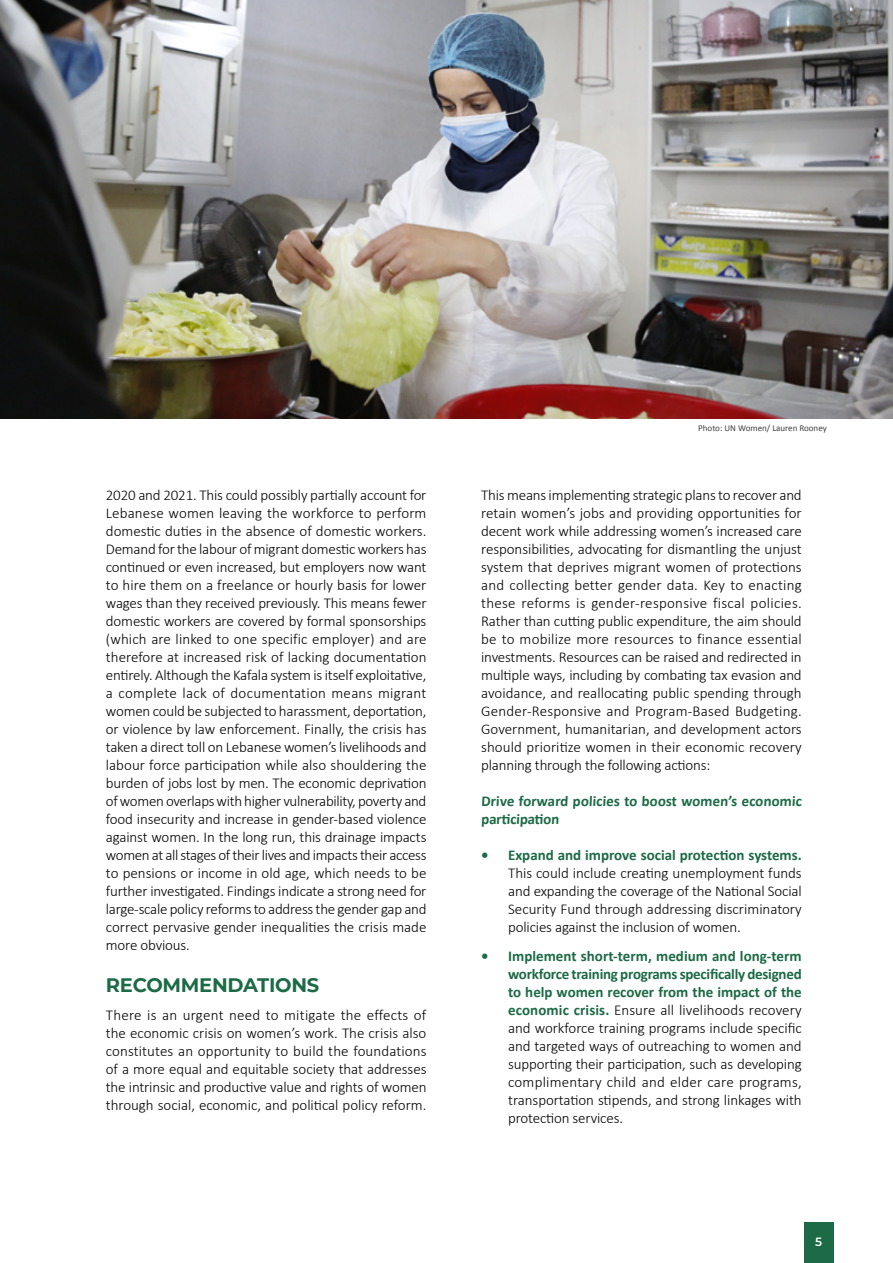
<style>
.page{position:relative;width:893px;height:1263px;background:#fff}
.page>*{position:absolute;margin:0;border:0;box-sizing:border-box;transform-origin:0 0}
.t1{font:700 19.5px "Montserrat";letter-spacing:-.015em;color:#1c6a46}
.t2{font:300 15px/18px "Calibri";letter-spacing:-.005em;color:#000;text-align:justify}
.t3{font:700 15px/18px "Calibri";color:#1c6a46}
.t4{font:600 12px "Montserrat";color:#fff}
.t5{font:9px "Calibri";color:#414042}
.s1{font-weight:700;color:#1c6a46}
</style>
<div class="page">
<img style="left:0;top:0;width:893px;height:419px">
<div style="left:804px;top:1222px;width:30px;height:41px;background:#1c6a46"></div>
<p class="t2" style="left:106px;top:486px;width:322px">2020 and 2021. This could possibly partially account for Lebanese women leaving the workforce to perform domestic duties in the absence of domestic workers.<br>Demand for the labour of migrant domestic workers has continued or even increased, but employers now want to hire them on a freelance or hourly basis for lower wages than they received previously. This means fewer domestic workers are covered by formal sponsorships (which are linked to one specific employer) and are therefore at increased risk of lacking documentation entirely. Although the Kafala system is itself exploitative, a complete lack of documentation means migrant women could be subjected to harassment, deportation, or violence by law enforcement. Finally, the crisis has taken a direct toll on Lebanese women’s livelihoods and labour force participation while also shouldering the burden of jobs lost by men. The economic deprivation of women overlaps with higher vulnerability, poverty and food insecurity and increase in gender-based violence against women. In the long run, this drainage impacts women at all stages of their lives and impacts their access to pensions or income in old age, which needs to be further investigated. Findings indicate a strong need for large-scale policy reforms to address the gender gap and correct pervasive gender inequalities the crisis made more obvious.</p>
<h1 class="t1" style="left:106px;top:971px;width:215px">RECOMMENDATIONS</h1>
<p class="t2" style="left:106px;top:1006px;width:322px">There is an urgent need to mitigate the effects of the economic crisis on women’s work. The crisis also constitutes an opportunity to build the foundations of a more equal and equitable society that addresses the intrinsic and productive value and rights of women through social, economic, and political policy reform.</p>
<p class="t5" style="left:698px;top:422px;width:130px">Photo: UN Women/ Lauren Rooney</p>
<p class="t2" style="left:481px;top:486px;width:322px">This means implementing strategic plans to recover and retain women’s jobs and providing opportunities for decent work while addressing women’s increased care responsibilities, advocating for dismantling the unjust system that deprives migrant women of protections and collecting better gender data. Key to enacting these reforms is gender-responsive fiscal policies.<br>Rather than cutting public expenditure, the aim should be to mobilize more resources to finance essential investments. Resources can be raised and redirected in multiple ways, including by combating tax evasion and avoidance, and reallocating public spending through Gender-Responsive and Program-Based Budgeting.<br>Government, humanitarian, and development actors should prioritize women in their economic recovery planning through the following actions:</p>
<p class="t3" style="left:481px;top:792px;width:323px">Drive forward policies to boost women’s economic participation</p>
<p class="t3" style="left:481px;top:846px;width:322px">• Expand and improve social protection systems.</p>
<p class="t2" style="left:508px;top:864px;width:295px">This could include creating unemployment funds and expanding the coverage of the National Social Security Fund through addressing discriminatory policies against the inclusion of women.</p>
<p class="t2" style="left:508px;top:947px;width:295px;text-indent:-27px"><span class="s1">• Implement short-term, medium and long-term workforce training programs specifically designed to help women recover from the impact of the economic crisis.</span> Ensure all livelihoods recovery and workforce training programs include specific and targeted ways of outreaching to women and supporting their participation, such as developing complimentary child and elder care programs, transportation stipends, and strong linkages with protection services.</p>
<p class="t4" style="left:815px;top:1233px;width:9px">5</p>
</div>
